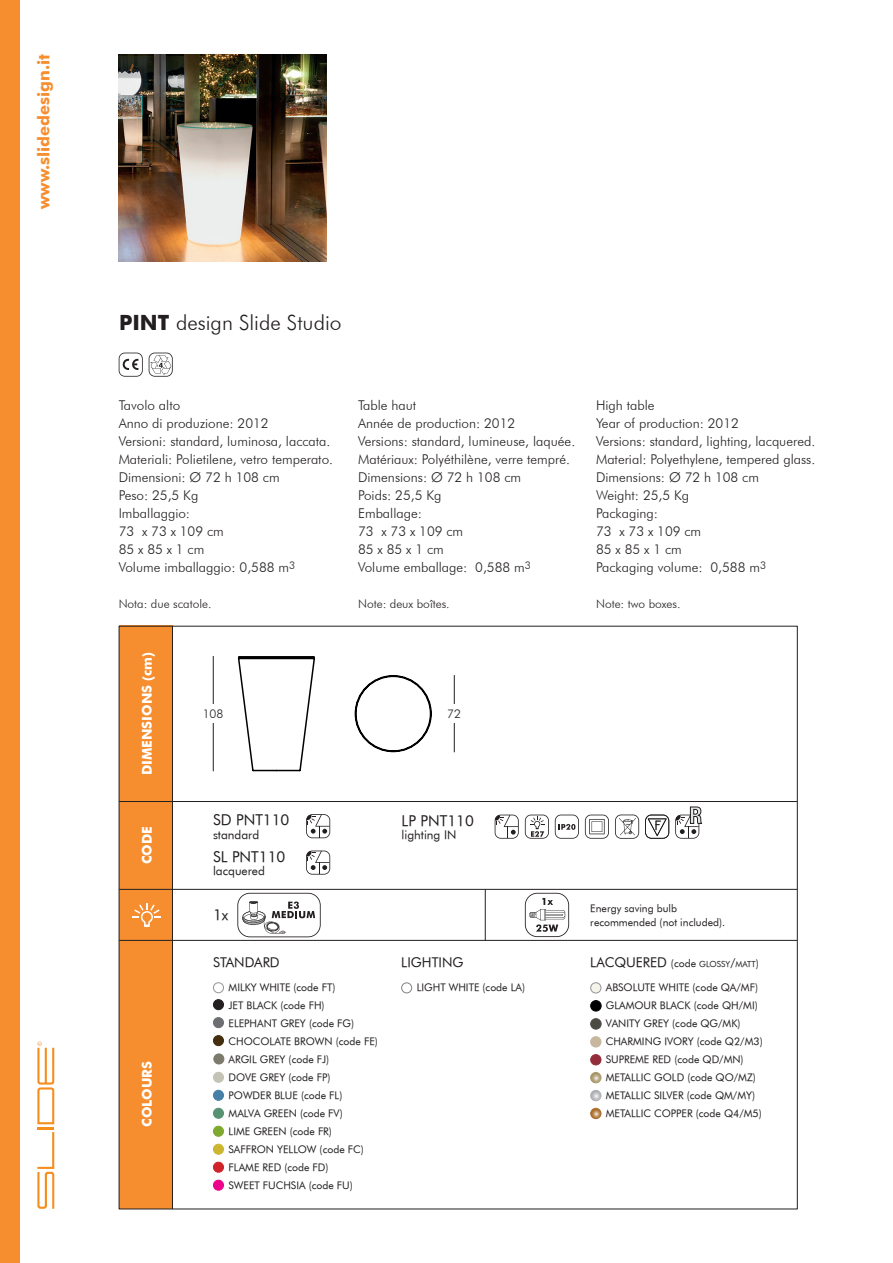
<style>
.page{position:relative;width:893px;height:1263px;background:#fff}
.page>*{position:absolute;margin:0;border:0;box-sizing:border-box;transform-origin:0 0}
.t1{font:300 21px "Futura BT";color:#231f20}
.t2{font:700 16.5px "Futura BT";color:#f68e30}
.t3{font:15px "Futura Book BT";color:#231f20}
.t4{font:300 13.5px/18px "Futura BT";color:#231f20}
.t5{font:700 13.5px "Futura BT";color:#fff}
.t6{font:13.5px "Futura Book BT";color:#231f20}
.t7{font:300 12px "Futura BT";color:#231f20}
.t8{font:12px "Futura Book BT";color:#231f20}
.t9{font:10.5px/18px "Futura Book BT";color:#231f20}
.t10{font:8.4px "Futura Book BT";color:#231f20}
.s1{font-weight:700}
.s2{font-size:13.5px}
.s3{font-size:10.5px}
.s4{font-size:12px}
</style>
<div class="page">
<div style="left:119px;top:626px;width:53px;height:583px;background:#f68e30"></div>
<hr style="left:172px;top:626px;width:1px;height:583px;background:#231f20">
<div style="left:0;top:0;width:20px;height:1263px;background:#f68e30"></div>
<hr style="left:119px;top:801px;width:678px;height:1px;background:#231f20">
<svg style="left:306px;top:814px;width:24px;height:24px"></svg>
<svg style="left:306px;top:850px;width:24px;height:25px"></svg>
<hr style="left:119px;top:889px;width:678px;height:1px;background:#231f20">
<hr style="left:485px;top:889px;width:1px;height:52px;background:#231f20">
<hr style="left:119px;top:940px;width:678px;height:1px;background:#231f20">
<svg style="left:133px;top:903px;width:28px;height:24px"></svg>
<div style="left:591px;top:983px;width:10px;height:10px;background:#f4f4ea;border-radius:50%"></div>
<div style="left:590px;top:982px;width:11px;height:11px;border:1px solid #939598;border-radius:50%"></div>
<div style="left:591px;top:1019px;width:10px;height:10px;background:#4c4b43;border-radius:50%"></div>
<div style="left:590px;top:1018px;width:11px;height:11px;border:1px solid #4c4c44;border-radius:50%"></div>
<div style="left:591px;top:1037px;width:10px;height:10px;background:#c6b79e;border-radius:50%"></div>
<div style="left:590px;top:1036px;width:11px;height:11px;border:1px solid #c6b79e;border-radius:50%"></div>
<div style="left:591px;top:1054px;width:10px;height:11px;background:#932c3b;border-radius:50%"></div>
<div style="left:590px;top:1054px;width:11px;height:11px;border:1px solid #932c3b;border-radius:50%"></div>
<svg style="left:591px;top:1072px;width:10px;height:11px"></svg>
<div style="left:590px;top:1072px;width:11px;height:11px;border:1px solid #fff;border-radius:50%"></div>
<svg style="left:591px;top:1090px;width:10px;height:11px"></svg>
<div style="left:590px;top:1090px;width:11px;height:11px;border:1px solid #fff;border-radius:50%"></div>
<svg style="left:591px;top:1108px;width:10px;height:11px"></svg>
<div style="left:590px;top:1108px;width:11px;height:11px;border:1px solid #a86824;border-radius:50%"></div>
<div style="left:591px;top:1000px;width:10px;height:11px;background:#000002;border-radius:50%"></div>
<div style="left:590px;top:1000px;width:11px;height:11px;border:1px solid #000002;border-radius:50%"></div>
<div style="left:213px;top:1108px;width:10px;height:10px;background:#579373;border-radius:50%"></div>
<div style="left:213px;top:1108px;width:11px;height:11px;border:1px solid #579373;border-radius:50%"></div>
<div style="left:213px;top:1162px;width:10px;height:10px;background:#d1232a;border-radius:50%"></div>
<div style="left:213px;top:1162px;width:11px;height:10px;border:1px solid #d1232a;border-radius:50%"></div>
<div style="left:213px;top:982px;width:11px;height:11px;border:1px solid #939598;border-radius:50%"></div>
<div style="left:213px;top:1000px;width:10px;height:10px;background:#231f20;border-radius:50%"></div>
<div style="left:213px;top:999px;width:11px;height:11px;border:1px solid #231f20;border-radius:50%"></div>
<div style="left:213px;top:1017px;width:10px;height:11px;background:#6d6e71;border-radius:50%"></div>
<div style="left:213px;top:1017px;width:11px;height:11px;border:1px solid #6d6e71;border-radius:50%"></div>
<div style="left:213px;top:1035px;width:10px;height:11px;background:#432e0e;border-radius:50%"></div>
<div style="left:213px;top:1035px;width:11px;height:11px;border:1px solid #432e0e;border-radius:50%"></div>
<div style="left:214px;top:1054px;width:10px;height:10px;background:#7c7a6a;border-radius:50%"></div>
<div style="left:213px;top:1053px;width:11px;height:11px;border:1px solid #7c7a6a;border-radius:50%"></div>
<div style="left:213px;top:1072px;width:10px;height:10px;background:#c3c3b6;border-radius:50%"></div>
<div style="left:213px;top:1072px;width:11px;height:11px;border:1px solid #c3c3b6;border-radius:50%"></div>
<div style="left:213px;top:1090px;width:10px;height:10px;background:#4680a9;border-radius:50%"></div>
<div style="left:213px;top:1090px;width:11px;height:11px;border:1px solid #4680a9;border-radius:50%"></div>
<div style="left:213px;top:1144px;width:10px;height:10px;background:#ccb62f;border-radius:50%"></div>
<div style="left:213px;top:1144px;width:11px;height:10px;border:1px solid #ccb62f;border-radius:50%"></div>
<div style="left:213px;top:1126px;width:10px;height:10px;background:#7fa92f;border-radius:50%"></div>
<div style="left:213px;top:1126px;width:11px;height:11px;border:1px solid #7fa92f;border-radius:50%"></div>
<div style="left:213px;top:1180px;width:10px;height:10px;background:#ed028c;border-radius:50%"></div>
<div style="left:213px;top:1180px;width:11px;height:10px;border:1px solid #ed028c;border-radius:50%"></div>
<div style="left:401px;top:982px;width:11px;height:11px;border:1px solid #808285;border-radius:50%"></div>
<svg style="left:37px;top:1041px;width:17px;height:168px"></svg>
<svg style="left:495px;top:815px;width:24px;height:24px"></svg>
<svg style="left:555px;top:815px;width:24px;height:24px"></svg>
<svg style="left:585px;top:815px;width:24px;height:24px"></svg>
<svg style="left:645px;top:815px;width:24px;height:24px"></svg>
<svg style="left:615px;top:814px;width:24px;height:25px"></svg>
<svg style="left:525px;top:815px;width:24px;height:24px"></svg>
<svg style="left:119px;top:353px;width:24px;height:24px"></svg>
<svg style="left:149px;top:353px;width:24px;height:24px"></svg>
<img style="left:119px;top:54px;width:207px;height:207px">
<svg style="left:237px;top:656px;width:78px;height:116px"></svg>
<svg style="left:354px;top:675px;width:78px;height:78px"></svg>
<hr style="left:213px;top:656px;width:1px;height:115px;background:#231f20">
<div style="left:201px;top:704px;width:24px;height:19px;background:#fff"></div>
<hr style="left:454px;top:675px;width:1px;height:77px;background:#231f20">
<div style="left:442px;top:704px;width:24px;height:19px;background:#fff"></div>
<svg style="left:675px;top:807px;width:27px;height:32px"></svg>
<svg style="left:525px;top:893px;width:44px;height:44px"></svg>
<svg style="left:237px;top:893px;width:84px;height:44px"></svg>
<p class="t2" style="left:37px;top:209px;width:156px;rotate:-90deg">www.slidedesign.it</p>
<h1 class="t1" style="left:119px;top:314px;width:224px"><span class="s1">PINT</span> design Slide Studio</h1>
<p class="t4" style="left:119px;top:397px;width:216px">Tavolo alto<br>Anno di produzione: 2012<br>Versioni: standard, luminosa, laccata.<br>Materiali: Polietilene, vetro temperato.<br>Dimensioni: Ø 72 h 108 cm<br>Peso: 25,5 Kg<br>Imballaggio:<br>73 x 73 x 109 cm<br>85 x 85 x 1 cm<br>Volume imballaggio: 0,588 m<sup>3</sup></p>
<p class="t7" style="left:119px;top:598px;width:94px">Nota: due scatole.</p>
<p class="t4" style="left:358px;top:397px;width:219px">Table haut<br>Année de production: 2012<br>Versions: standard, lumineuse, laquée.<br>Matériaux: Polyéthilène, verre tempré.<br>Dimensions: Ø 72 h 108 cm<br>Poids: 25,5 Kg<br>Emballage:<br>73 x 73 x 109 cm<br>85 x 85 x 1 cm<br>Volume emballage: 0,588 m<sup>3</sup></p>
<p class="t7" style="left:358px;top:598px;width:93px">Note: deux boîtes.</p>
<p class="t5" style="left:142px;top:775px;width:125px;rotate:-90deg">DIMENSIONS (cm)</p>
<p class="t5" style="left:142px;top:864px;width:40px;rotate:-90deg">CODE</p>
<p class="t7" style="left:203px;top:709px;width:22px">108</p>
<p class="t7" style="left:447px;top:709px;width:15px">72</p>
<p class="t3" style="left:213px;top:814px;width:78px">SD PNT110</p>
<p class="t8" style="left:213px;top:829px;width:48px">standard</p>
<p class="t3" style="left:213px;top:850px;width:74px">SL PNT110</p>
<p class="t8" style="left:213px;top:866px;width:53px">lacquered</p>
<p class="t3" style="left:402px;top:814px;width:74px">LP PNT110</p>
<p class="t8" style="left:402px;top:830px;width:56px">lighting IN</p>
<p class="t4" style="left:596px;top:397px;width:221px">High table<br>Year of production: 2012<br>Versions: standard, lighting, lacquered.<br>Material: Polyethylene, tempered glass.<br>Dimensions: Ø 72 h 108 cm<br>Weight: 25,5 Kg<br>Packaging:<br>73 x 73 x 109 cm<br>85 x 85 x 1 cm<br>Packaging volume: 0,588 m<sup>3</sup></p>
<p class="t7" style="left:596px;top:598px;width:86px">Note: two boxes.</p>
<p class="t5" style="left:142px;top:1127px;width:67px;rotate:-90deg">COLOURS</p>
<p class="t3" style="left:213px;top:909px;width:17px">1x</p>
<p class="t9" style="left:590px;top:903px;width:136px;line-height:13.5px">Energy saving bulb recommended (not included).</p>
<p class="t10" style="left:590px;top:961px;width:170px"><span class="s2">LACQUERED</span> <span class="s3">(code</span> GLOSSY<span class="s4">/</span>MATT<span class="s3">)</span></p>
<p class="t9" style="left:606px;top:979px;width:158px">ABSOLUTE WHITE (code QA/MF)<br>GLAMOUR BLACK (code QH/MI)<br>VANITY GREY (code QG/MK)<br>CHARMING IVORY (code Q2/M3)<br>SUPREME RED (code QD/MN)<br>METALLIC GOLD (code QO/MZ)<br>METALLIC SILVER (code QM/MY)<br>METALLIC COPPER (code Q4/M5)</p>
<p class="t6" style="left:213px;top:957px;width:68px">STANDARD</p>
<p class="t9" style="left:229px;top:979px;width:151px">MILKY WHITE (code FT)<br>JET BLACK (code FH)<br>ELEPHANT GREY (code FG)<br>CHOCOLATE BROWN (code FE)<br>ARGIL GREY (code FJ)<br>DOVE GREY (code FP)<br>POWDER BLUE (code FL)<br>MALVA GREEN (code FV)<br>LIME GREEN (code FR)<br>SAFFRON YELLOW (code FC)<br>FLAME RED (code FD)<br>SWEET FUCHSIA (code FU)</p>
<p class="t6" style="left:401px;top:957px;width:64px">LIGHTING</p>
<p class="t9" style="left:417px;top:979px;width:110px">LIGHT WHITE (code LA)</p>
</div>
